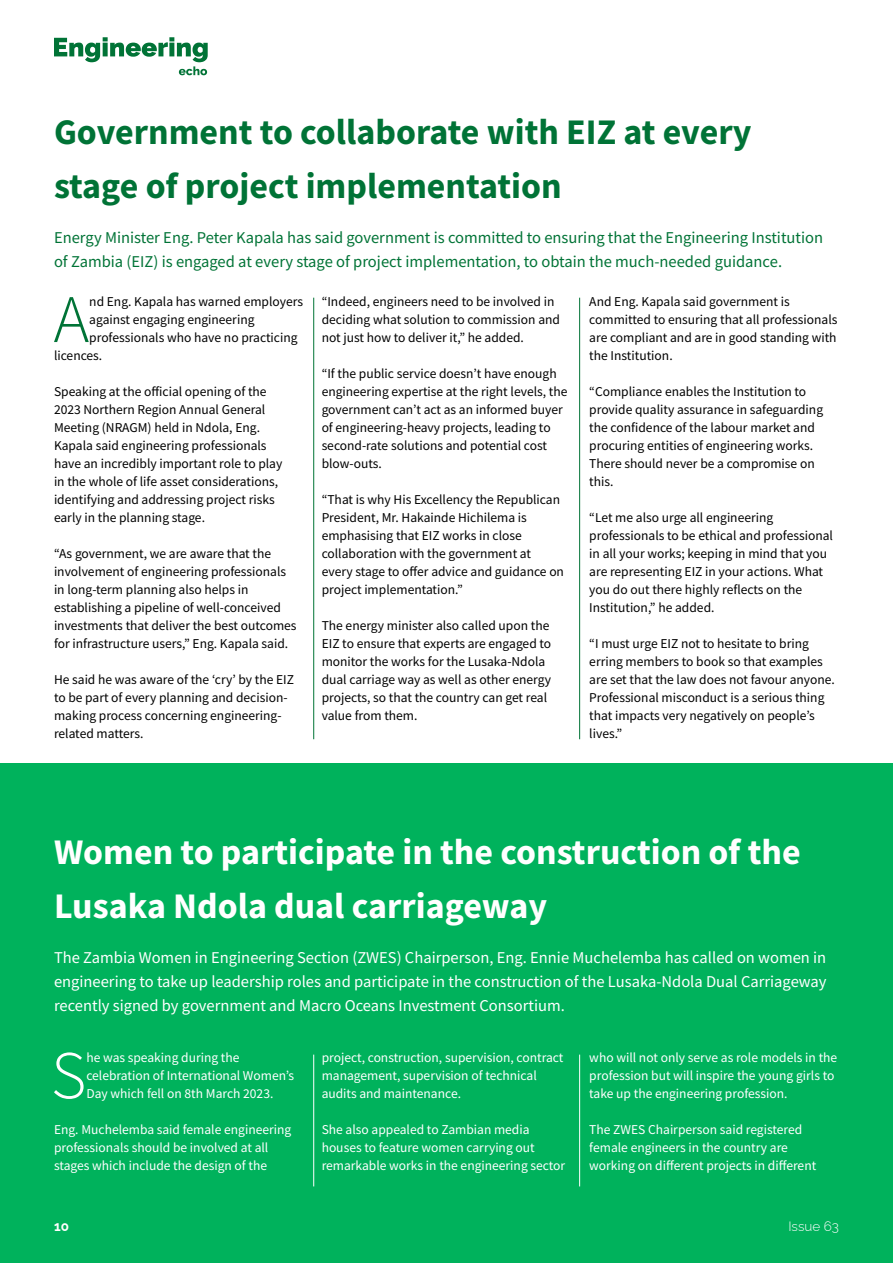
<style>
.page{position:relative;width:893px;height:1263px;background:#fff}
.page>*{position:absolute;margin:0;border:0;box-sizing:border-box;transform-origin:0 0}
.t1{font:300 68.1px "Source Sans Pro";color:#fff}
.t2{font:300 68.1px "Source Sans Pro";color:#007336}
.t3{font:700 36px/54px "Source Sans Pro";color:#fff}
.t4{font:700 36px/54px "Source Sans Pro";color:#007336}
.t5{font:16.5px/24px "Source Sans Pro";color:#fff;text-align:justify}
.t6{font:16.5px/24px "Source Sans Pro";color:#007336}
.t7{font:13.5px/18px "Source Sans Pro";color:#000}
.t8{font:13.5px/18px "Source Sans Pro";color:#fff}
.t9{font:300 13.5px "Raleway";color:#fff}
.t10{font:700 13.5px "Raleway";color:#fff}
</style>
<div class="page">
<div style="left:0;top:763px;width:893px;height:500px;background:#00b25c"></div>
<svg style="left:54px;top:37px;width:154px;height:38px"></svg>
<hr style="left:579px;top:298px;width:1px;height:441px;background:#007336">
<hr style="left:313px;top:298px;width:1px;height:441px;background:#007336">
<hr style="left:579px;top:1054px;width:1px;height:132px;background:#fff">
<hr style="left:313px;top:1054px;width:1px;height:132px;background:#fff">
<h2 class="t4" style="left:54px;top:105px;width:699px">Government to collaborate with EIZ at every stage of project implementation</h2>
<p class="t6" style="left:54px;top:226px;width:771px">Energy Minister Eng. Peter Kapala has said government is committed to ensuring that the Engineering Institution of Zambia (EIZ) is engaged at every stage of project implementation, to obtain the much-needed guidance.</p>
<h1 class="t2" style="left:53px;top:278px;width:37px">A</h1>
<p class="t7" style="left:89px;top:292px;width:215px">nd Eng. Kapala has warned employers</p>
<p class="t7" style="left:589px;top:292px;width:250px">And Eng. Kapala said government is committed to ensuring that all professionals are compliant and are in good standing with the Institution.</p>
<p class="t7" style="left:589px;top:382px;width:235px">“Compliance enables the Institution to provide quality assurance in safeguarding the confidence of the labour market and procuring entities of engineering works.<br>There should never be a compromise on this.</p>
<p class="t7" style="left:589px;top:508px;width:245px">“Let me also urge all engineering professionals to be ethical and professional in all your works; keeping in mind that you are representing EIZ in your actions. What you do out there highly reflects on the Institution,” he added.</p>
<p class="t7" style="left:589px;top:634px;width:247px">“I must urge EIZ not to hesitate to bring erring members to book so that examples are set that the law does not favour anyone.<br>Professional misconduct is a serious thing that impacts very negatively on people’s lives.”</p>
<p class="t7" style="left:322px;top:292px;width:240px">“Indeed, engineers need to be involved in deciding what solution to commission and not just how to deliver it,” he added.</p>
<p class="t7" style="left:322px;top:364px;width:247px">“If the public service doesn’t have enough engineering expertise at the right levels, the government can’t act as an informed buyer of engineering-heavy projects, leading to second-rate solutions and potential cost blow-outs.</p>
<p class="t7" style="left:322px;top:490px;width:244px">“That is why His Excellency the Republican President, Mr. Hakainde Hichilema is emphasising that EIZ works in close collaboration with the government at every stage to offer advice and guidance on project implementation.”</p>
<p class="t7" style="left:322px;top:616px;width:231px">The energy minister also called upon the EIZ to ensure that experts are engaged to monitor the works for the Lusaka-Ndola dual carriage way as well as other energy projects, so that the country can get real value from them.</p>
<p class="t7" style="left:89px;top:310px;width:167px">against engaging engineering</p>
<p class="t7" style="left:89px;top:328px;width:210px">professionals who have no practicing</p>
<p class="t7" style="left:54px;top:346px;width:50px">licences.</p>
<p class="t7" style="left:54px;top:382px;width:230px">Speaking at the official opening of the 2023 Northern Region Annual General Meeting (NRAGM) held in Ndola, Eng.<br>Kapala said engineering professionals have an incredibly important role to play in the whole of life asset considerations, identifying and addressing project risks early in the planning stage.</p>
<p class="t7" style="left:54px;top:544px;width:244px">“As government, we are aware that the involvement of engineering professionals in long-term planning also helps in establishing a pipeline of well-conceived investments that deliver the best outcomes for infrastructure users,” Eng. Kapala said.</p>
<p class="t7" style="left:54px;top:670px;width:242px">He said he was aware of the ‘cry’ by the EIZ to be part of every planning and decision&shy;making process concerning engineering&shy;related matters.</p>
<h2 class="t3" style="left:54px;top:825px;width:748px">Women to participate in the construction of the<br>Lusaka Ndola dual carriageway</h2>
<p class="t5" style="left:54px;top:946px;width:774px">The Zambia Women in Engineering Section (ZWES) Chairperson, Eng. Ennie Muchelemba has called on women in engineering to take up leadership roles and participate in the construction of the Lusaka-Ndola Dual Carriageway recently signed by government and Macro Oceans Investment Consortium.</p>
<h1 class="t1" style="left:51px;top:1034px;width:37px">S</h1>
<p class="t8" style="left:86px;top:1048px;width:209px">he was speaking during the celebration of International Women’s<br>Day which fell on 8th March 2023.</p>
<p class="t8" style="left:54px;top:1120px;width:239px">Eng. Muchelemba said female engineering professionals should be involved at all stages which include the design of the</p>
<p class="t8" style="left:589px;top:1048px;width:249px">who will not only serve as role models in the profession but will inspire the young girls to take up the engineering profession.</p>
<p class="t8" style="left:589px;top:1120px;width:228px">The ZWES Chairperson said registered female engineers in the country are working on different projects in different</p>
<p class="t8" style="left:322px;top:1048px;width:243px">project, construction, supervision, contract management, supervision of technical audits and maintenance.</p>
<p class="t8" style="left:322px;top:1120px;width:245px">She also appealed to Zambian media houses to feature women carrying out remarkable works in the engineering sector</p>
<p class="t10" style="left:54px;top:1215px;width:16px">10</p>
<p class="t9" style="left:788px;top:1215px;width:52px">Issue 63</p>
</div>
